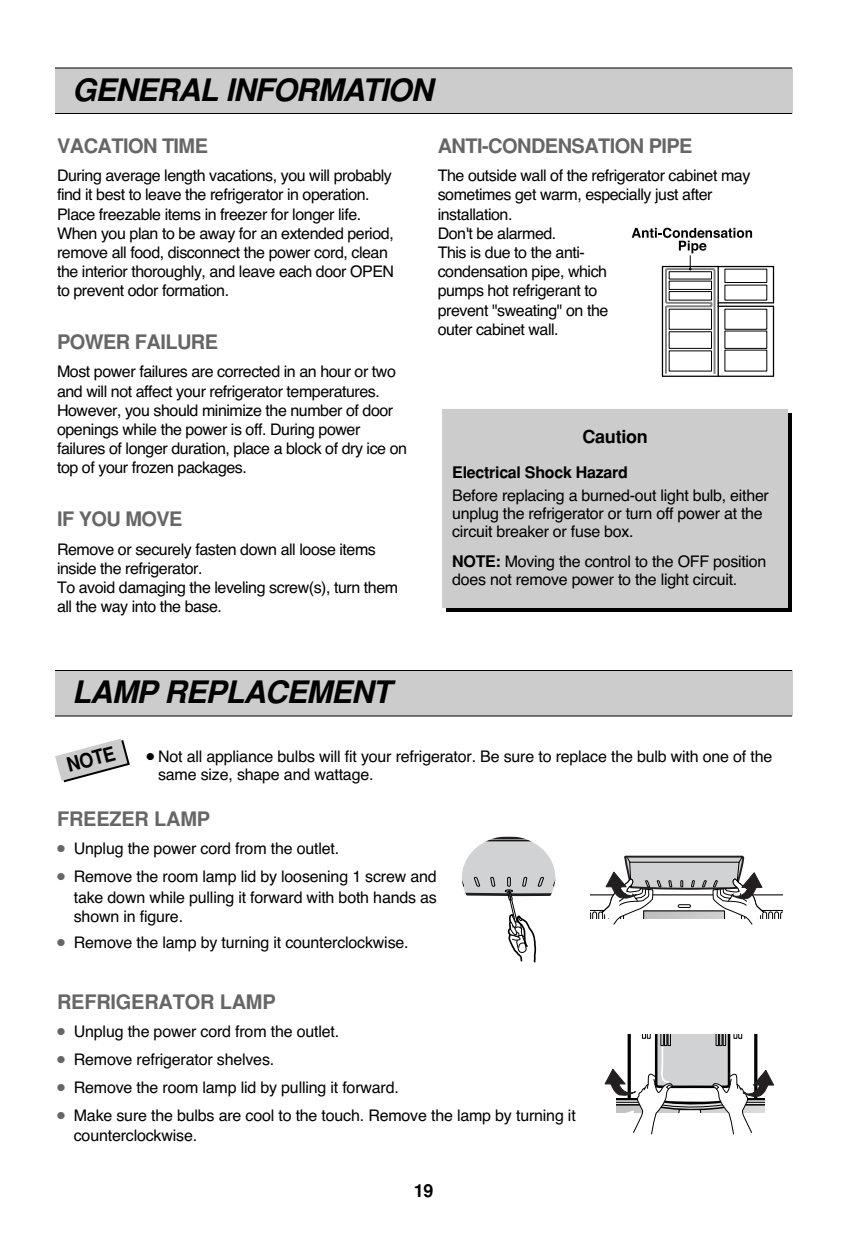
<style>
.page{position:relative;width:850px;height:1246px;background:#fff}
.page>*{position:absolute;margin:0;border:0;box-sizing:border-box;transform-origin:0 0}
.t1{font:italic 700 31px "Helvetica";letter-spacing:-.03em;color:#000}
.t2{font:700 20px "Helvetica";letter-spacing:-.03em;color:#666}
.t3{font:700 20px "Helvetica";letter-spacing:-.01em;color:#666}
.t4{font:700 20px "Helvetica";color:#000;scale:.9 1}
.t5{font:700 18px "Helvetica";letter-spacing:-.015em;color:#000}
.t6{font:16px/19.2px "Helvetica";letter-spacing:-.03em;color:#000}
.t7{font:16px/20.6px "Helvetica";letter-spacing:-.01em;color:#000}
.t8{font:700 16px "Helvetica";letter-spacing:-.015em;color:#000}
.s1{font-weight:700}
.s2{color:#666}
</style>
<div class="page">
<div style="left:55px;top:68px;width:737px;height:45px;background:#ccc"></div>
<hr style="left:55px;top:68px;width:737px;height:1px;background:#000">
<hr style="left:55px;top:113px;width:737px;height:1px;background:#000">
<svg style="left:632px;top:228px;width:143px;height:149px"></svg>
<div style="left:55px;top:671px;width:737px;height:45px;background:#ccc"></div>
<hr style="left:55px;top:670px;width:737px;height:1px;background:#000">
<hr style="left:55px;top:716px;width:737px;height:1px;background:#000">
<svg style="left:604px;top:1035px;width:170px;height:100px"></svg>
<svg style="left:591px;top:855px;width:192px;height:70px"></svg>
<svg style="left:462px;top:836px;width:93px;height:127px"></svg>
<div style="left:446px;top:414px;width:346px;height:198px;background:#000"></div>
<div style="left:442px;top:410px;width:346px;height:198px;background:#ccc"></div>
<svg style="left:55px;top:739px;width:75px;height:43px"></svg>
<h1 class="t1" style="left:72px;top:78px;width:363px">GENERAL INFORMATION</h1>
<p class="t2" style="left:57px;top:138px;width:153px">VACATION TIME</p>
<p class="t6" style="left:57px;top:167px;width:339px">During average length vacations, you will probably find it best to leave the refrigerator in operation.<br>Place freezable items in freezer for longer life.<br>When you plan to be away for an extended period, remove all food, disconnect the power cord, clean the interior thoroughly, and leave each door OPEN to prevent odor formation.</p>
<p class="t2" style="left:57px;top:335px;width:163px">POWER FAILURE</p>
<p class="t6" style="left:57px;top:364px;width:352px">Most power failures are corrected in an hour or two and will not affect your refrigerator temperatures.<br>However, you should minimize the number of door openings while the power is off. During power failures of longer duration, place a block of dry ice on top of your frozen packages.</p>
<p class="t2" style="left:57px;top:512px;width:127px">IF YOU MOVE</p>
<p class="t6" style="left:57px;top:541px;width:343px">Remove or securely fasten down all loose items inside the refrigerator.<br>To avoid damaging the leveling screw(s), turn them all the way into the base.</p>
<h1 class="t1" style="left:72px;top:681px;width:321px">LAMP REPLACEMENT</h1>
<p class="t2" style="left:438px;top:138px;width:256px">ANTI-CONDENSATION PIPE</p>
<p class="t6" style="left:438px;top:167px;width:314px">The outside wall of the refrigerator cabinet may sometimes get warm, especially just after installation.<br>Don't be alarmed.<br>This is due to the anti-<br>condensation pipe, which<br>pumps hot refrigerant to<br>prevent "sweating" on the<br>outer cabinet wall.</p>
<p class="t5" style="left:583px;top:430px;width:67px">Caution</p>
<p class="t8" style="left:452px;top:466px;width:177px">Electrical Shock Hazard</p>
<p class="t6" style="left:452px;top:488px;width:318px;line-height:18px">Before replacing a burned-out light bulb, either unplug the refrigerator or turn off power at the circuit breaker or fuse box.</p>
<p class="t6" style="left:452px;top:554px;width:316px;line-height:18px"><span class="s1">NOTE:</span> Moving the control to the OFF position does not remove power to the light circuit.</p>
<p class="t4" style="left:65px;top:758px;width:56px;rotate:-15deg">NOTE</p>
<p class="t7" style="left:158px;top:749px;width:616px;line-height:18px;text-indent:-12px">● Not all appliance bulbs will fit your refrigerator. Be sure to replace the bulb with one of the same size, shape and wattage.</p>
<p class="t3" style="left:57px;top:811px;width:155px">FREEZER LAMP</p>
<p class="t7" style="left:57px;top:840px;width:284px"><span class="s2">●</span> Unplug the power cord from the outlet.</p>
<p class="t6" style="left:74px;top:868px;width:365px;line-height:19.8px;text-align:justify;text-indent:-17px"><span class="s2">●</span> Remove the room lamp lid by loosening 1 screw and take down while pulling it forward with both hands as shown in figure.</p>
<p class="t7" style="left:57px;top:934px;width:353px"><span class="s2">●</span> Remove the lamp by turning it counterclockwise.</p>
<p class="t3" style="left:57px;top:994px;width:220px">REFRIGERATOR LAMP</p>
<p class="t7" style="left:57px;top:1023px;width:284px"><span class="s2">●</span> Unplug the power cord from the outlet.</p>
<p class="t7" style="left:57px;top:1051px;width:219px"><span class="s2">●</span> Remove refrigerator shelves.</p>
<p class="t7" style="left:57px;top:1079px;width:343px"><span class="s2">●</span> Remove the room lamp lid by pulling it forward.</p>
<p class="t7" style="left:74px;top:1107px;width:503px;text-indent:-17px"><span class="s2">●</span> Make sure the bulbs are cool to the touch. Remove the lamp by turning it counterclockwise.</p>
<p class="t5" style="left:414px;top:1184px;width:21px">19</p>
</div>
